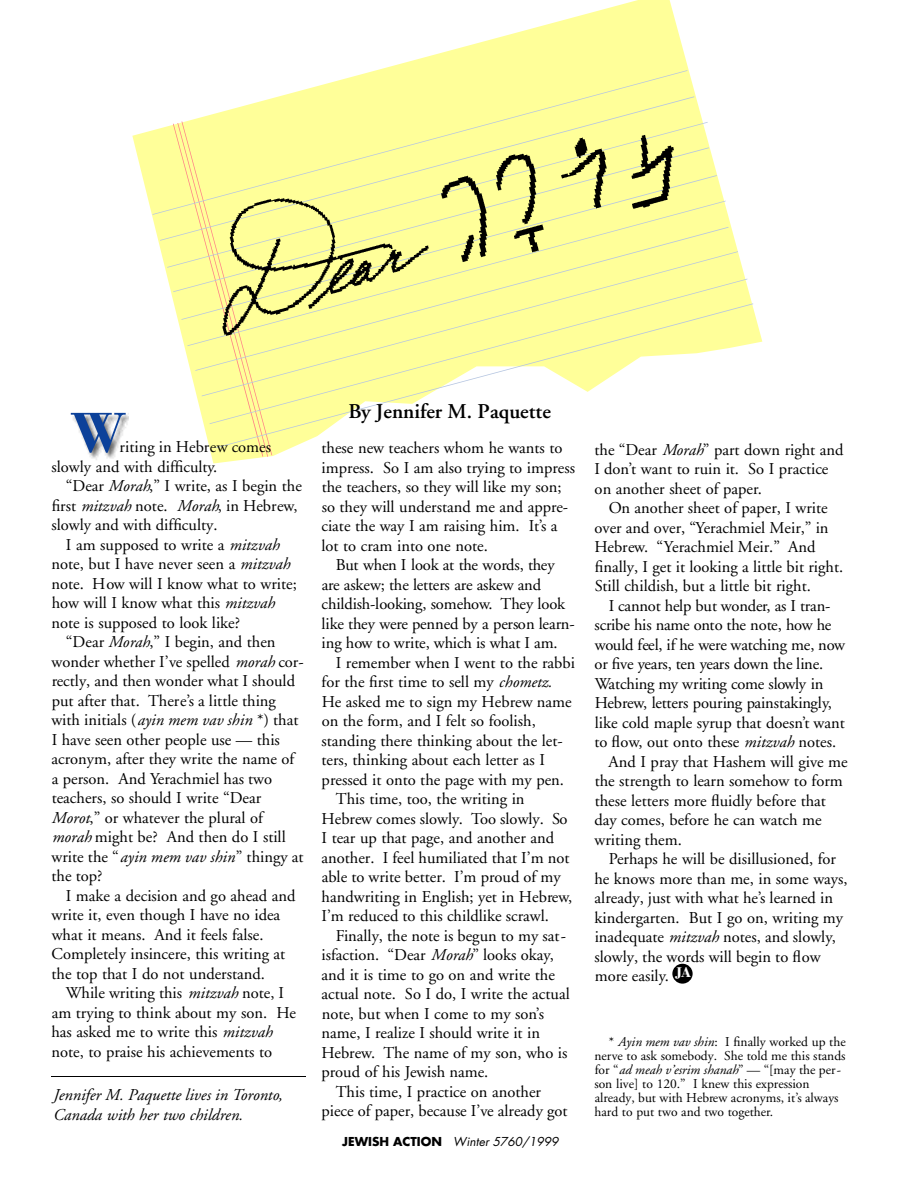
<style>
.page{position:relative;width:918px;height:1188px;background:#fff}
.page>*{position:absolute;margin:0;border:0;box-sizing:border-box;transform-origin:0 0}
.t1{font:700 60px "Bodoni BT";color:#0c419a}
.t2{font:600 21px "Adobe Garamond";color:#000}
.t3{font:16.5px/19.5px "Adobe Garamond";color:#000}
.t4{font:16.5px "Adobe Garamond";letter-spacing:-.025em;color:#000}
.t5{font:italic 16.5px/19.5px "Adobe Garamond";color:#000}
.t6{font:700 15px "Bodoni BT";color:#fff}
.t7{font:13.5px/14px "Adobe Garamond";color:#000}
.t8{font:italic 12px "Futura";color:#000}
.s1{font-style:italic}
.s2{font-weight:700;font-style:normal}
</style>
<div class="page">
<img style="left:73px;top:413px;width:56px;height:47px">
<svg style="left:132px;top:0;width:630px;height:464px"></svg>
<svg style="left:173px;top:292px;width:99px;height:165px"></svg>
<svg style="left:153px;top:70px;width:534px;height:145px;fill:#ff9"></svg>
<svg style="left:160px;top:96px;width:534px;height:145px;fill:#ff9"></svg>
<div style="left:167px;top:122px;width:541px;height:146px;background:#ff9"></div>
<div style="left:173px;top:147px;width:536px;height:145px;background:#ff9"></div>
<div style="left:210px;top:279px;width:537px;height:145px;background:#ff9"></div>
<svg style="left:216px;top:303px;width:537px;height:145px;fill:#ff9"></svg>
<hr style="left:51px;top:1076px;width:255px;height:1px;background:#000">
<div style="left:672px;top:964px;width:21px;height:20px;background:#000;border-radius:50%"></div>
<img style="left:181px;top:154px;width:263px;height:187px">
<img style="left:417px;top:97px;width:288px;height:189px">
<h1 class="t1" style="left:70px;top:412px;width:57px">W</h1>
<p class="t3" style="left:51px;top:439px;width:221px;text-indent:68px">riting in Hebrew comes slowly and with difficulty.</p>
<p class="t3" style="left:52px;top:478px;width:252px;text-indent:14px">“Dear <span class="s1">Morah</span>,” I write, as I begin the first <span class="s1">mitzvah</span> note. <span class="s1">Morah</span>, in Hebrew, slowly and with difficulty.</p>
<p class="t3" style="left:51px;top:536px;width:247px;text-indent:15px">I am supposed to write a <span class="s1">mitzvah </span>note, but I have never seen a <span class="s1">mitzvah </span>note. How will I know what to write; how will I know what this <span class="s1">mitzvah </span>note is supposed to look like?</p>
<p class="t3" style="left:51px;top:634px;width:254px;text-indent:15px">“Dear <span class="s1">Morah</span>,” I begin, and then wonder whether I’ve spelled <span class="s1">morah</span> cor&shy;rectly, and then wonder what I should put after that. There’s a little thing with initials (<span class="s1">ayin mem vav shin</span> *) that I have seen other people use — this acronym, after they write the name of a person. And Yerachmiel has two teachers, so should I write “Dear <span class="s1">Morot</span>,” or whatever the plural of <span class="s1">morah</span> might be? And then do I still write the “<span class="s1">ayin mem vav shin</span>” thingy at the top?</p>
<p class="t3" style="left:51px;top:887px;width:246px;text-indent:14px">I make a decision and go ahead and write it, even though I have no idea what it means. And it feels false.<br>Completely insincere, this writing at the top that I do not understand.</p>
<p class="t3" style="left:51px;top:985px;width:246px;text-indent:14px">While writing this <span class="s1">mitzvah</span> note, I am trying to think about my son. He has asked me to write this <span class="s1">mitzvah </span>note, to praise his achievements to</p>
<p class="t5" style="left:53px;top:1087px;width:231px">Jennifer M. Paquette lives in Toronto,<br>Canada with her two children.</p>
<p class="t2" style="left:348px;top:403px;width:204px">By Jennifer M. Paquette</p>
<p class="t3" style="left:321px;top:440px;width:255px">these new teachers whom he wants to impress. So I am also trying to impress the teachers, so they will like my son; so they will understand me and appre&shy;ciate the way I am raising him. It’s a lot to cram into one note.</p>
<p class="t3" style="left:321px;top:557px;width:255px;text-indent:14px">But when I look at the words, they<br>a re askew; the letters are askew and childish-looking, somehow. They look like they we re penned by a person learn&shy;ing how to write, which is what I am.</p>
<p class="t3" style="left:336px;top:654px;width:241px">I remember when I went to the rabbi</p>
<p class="t3" style="left:322px;top:674px;width:232px">for the first time to sell my <span class="s1">chometz.</span></p>
<p class="t3" style="left:322px;top:693px;width:252px">He asked me to sign my Hebrew name</p>
<p class="t3" style="left:322px;top:713px;width:216px">on the form, and I felt so foolish,</p>
<p class="t3" style="left:321px;top:732px;width:243px">standing there thinking about the let-</p>
<p class="t3" style="left:321px;top:752px;width:225px">ters, thinking about each letter as I</p>
<p class="t3" style="left:322px;top:771px;width:244px">pressed it onto the page with my pen.</p>
<p class="t3" style="left:336px;top:791px;width:190px">This time, too, the writing in</p>
<p class="t3" style="left:322px;top:810px;width:248px">Hebrew comes slowly. Too slowly. So</p>
<p class="t3" style="left:322px;top:830px;width:234px">I tear up that page, and another and</p>
<p class="t3" style="left:322px;top:849px;width:250px">another. I feel humiliated that I’m not</p>
<p class="t3" style="left:322px;top:869px;width:241px">able to write better. I’m proud of my</p>
<p class="t3" style="left:322px;top:888px;width:252px">handwriting in English; yet in Hebrew,</p>
<p class="t3" style="left:321px;top:908px;width:229px">I’m reduced to this childlike scrawl.</p>
<p class="t3" style="left:336px;top:927px;width:232px">Finally, the note is begun to my sat-</p>
<p class="t3" style="left:321px;top:947px;width:234px">isfaction. “Dear <span class="s1">Morah</span>” looks okay,</p>
<p class="t3" style="left:321px;top:966px;width:235px">and it is time to go on and write the</p>
<p class="t3" style="left:321px;top:986px;width:250px">actual note. So I do, I write the actual</p>
<p class="t3" style="left:322px;top:1005px;width:224px">note, but when I come to my son’s</p>
<p class="t3" style="left:322px;top:1025px;width:220px">name, I realize I should write it in</p>
<p class="t3" style="left:322px;top:1044px;width:247px">Hebrew. The name of my son, who is</p>
<p class="t3" style="left:321px;top:1064px;width:169px">proud of his Jewish name.</p>
<p class="t3" style="left:336px;top:1083px;width:207px">This time, I practice on another</p>
<p class="t3" style="left:322px;top:1103px;width:247px">piece of paper, because I’ve already got</p>
<p class="t8" style="left:342px;top:1136px;width:218px"><span class="s2">JEWISH ACTION</span> Winter 5760/1999</p>
<p class="t3" style="left:594px;top:441px;width:251px">the “Dear <span class="s1">Morah</span>” part down right and<br>I don’t want to ruin it. So I practice on another sheet of paper.</p>
<p class="t3" style="left:595px;top:500px;width:250px;text-indent:14px">On another sheet of paper, I write over and over, “Yerachmiel Meir,” in Hebrew. “Yerachmiel Meir.” And finally, I get it looking a little bit right.<br>Still childish, but a little bit right.</p>
<p class="t4" style="left:609px;top:599px;width:223px">I cannot help but wonder, as I tran-</p>
<p class="t4" style="left:595px;top:618px;width:238px">scribe his name onto the note, how he</p>
<p class="t4" style="left:595px;top:638px;width:252px">would feel, if he we re watching me, now</p>
<p class="t4" style="left:594px;top:657px;width:230px">or five years, ten years down the line.</p>
<p class="t4" style="left:595px;top:677px;width:230px">Watching my writing come slow l y i n</p>
<p class="t3" style="left:595px;top:695px;width:239px">He b rew, letters pouring painstakingly,</p>
<p class="t3" style="left:595px;top:714px;width:252px">like cold maple syrup that doesn’t want</p>
<p class="t3" style="left:594px;top:734px;width:243px">to flow, out onto these <span class="s1">mitzvah</span> notes.</p>
<p class="t3" style="left:609px;top:753px;width:241px">And I pray that Hashem will give me</p>
<p class="t3" style="left:595px;top:773px;width:250px">the strength to learn somehow to form</p>
<p class="t3" style="left:595px;top:792px;width:233px">these letters more fluidly before that</p>
<p class="t3" style="left:594px;top:812px;width:229px">day comes, before he can watch me</p>
<p class="t3" style="left:595px;top:831px;width:89px">writing them.</p>
<p class="t3" style="left:609px;top:851px;width:229px">Perhaps he will be disillusioned, for</p>
<p class="t3" style="left:594px;top:870px;width:255px">he knows more than me, in some ways,</p>
<p class="t3" style="left:595px;top:890px;width:240px">already, just with what he’s learned in</p>
<p class="t3" style="left:595px;top:909px;width:250px">kindergarten. But I go on, writing my</p>
<p class="t3" style="left:595px;top:929px;width:243px">inadequate <span class="s1">mitzvah</span> notes, and slowly,</p>
<p class="t3" style="left:594px;top:948px;width:228px">slowly, the words will begin to flow</p>
<p class="t3" style="left:595px;top:968px;width:76px">more easily.</p>
<p class="t6" style="left:675px;top:967px;width:17px">JA</p>
<p class="t7" style="left:594px;top:1036px;width:253px;text-indent:14px">* <span class="s1">Ayin mem vav shin</span>: I finally worked up the nerve to ask somebody. She told me this stands for “<span class="s1">ad meah v’esrim shanah</span>” — “[may the per&shy;son live] to 120.” I knew this expression already, but with Hebrew acronyms, it’s always hard to put two and two together.</p>
</div>
